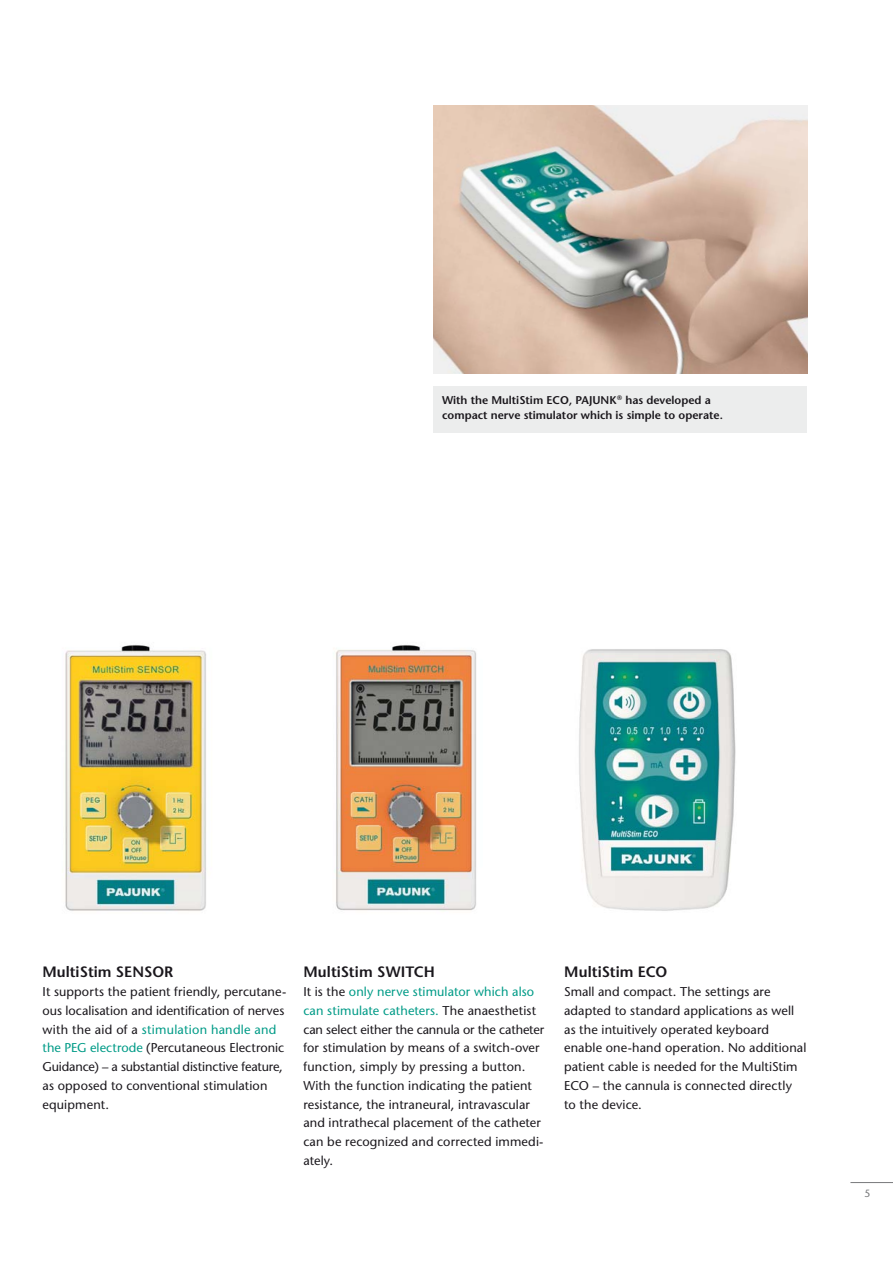
<style>
.page{position:relative;width:893px;height:1263px;background:#fff}
.page>*{position:absolute;margin:0;border:0;box-sizing:border-box;transform-origin:0 0}
.t1{font:600 15px "Stone Sans";color:#1a171c}
.t2{font:12.75px/18.8px "Stone Sans";letter-spacing:.01em;color:#1a171c}
.t3{font:600 11.25px/15px "Stone Sans";color:#1a171c}
.t4{font:10.5px "Stone Sans";color:#797a7c}
.s1{color:#009b87}
</style>
<div class="page">
<img style="left:336px;top:645px;width:140px;height:266px">
<img style="left:65px;top:644px;width:141px;height:267px">
<img style="left:434px;top:106px;width:373px;height:267px">
<img style="left:579px;top:649px;width:157px;height:262px">
<div style="left:434px;top:386px;width:373px;height:46px;background:#eceded"></div>
<hr style="left:850px;top:1182px;width:43px;height:1px;background:#797a7c">
<p class="t3" style="left:442px;top:393px;width:282px">With the MultiStim ECO, PAJUNK <sup>®</sup> has developed a compact nerve stimulator which is simple to operate.</p>
<p class="t1" style="left:43px;top:966px;width:132px">MultiStim SENSOR</p>
<p class="t2" style="left:43px;top:983px;width:245px">It supports the patient friendly, percutane&shy;ous localisation and identification of nerves with the aid of a <span class="s1">stimulation handle and the PEG electrode</span> (Percutaneous Electronic Guidance) – a substantial distinctive feature, as opposed to conventional stimulation equipment.</p>
<p class="t1" style="left:303px;top:966px;width:133px">MultiStim SWITCH</p>
<p class="t2" style="left:303px;top:983px;width:242px">It is the <span class="s1">only nerve stimulator which also can stimulate catheters.</span> The anaesthetist can select either the cannula or the catheter for stimulation by means of a switch-over function, simply by pressing a button.<br>With the function indicating the patient resistance, the intraneural, intravascular and intrathecal placement of the catheter can be recognized and corrected immedi&shy;ately.</p>
<p class="t1" style="left:564px;top:966px;width:105px">MultiStim ECO</p>
<p class="t2" style="left:564px;top:983px;width:244px">Small and compact. The settings are adapted to standard applications as well as the intuitively operated keyboard enable one-hand operation. No additional patient cable is needed for the MultiStim ECO – the cannula is connected directly to the device.</p>
<p class="t4" style="left:864px;top:1189px;width:8px">5</p>
</div>
